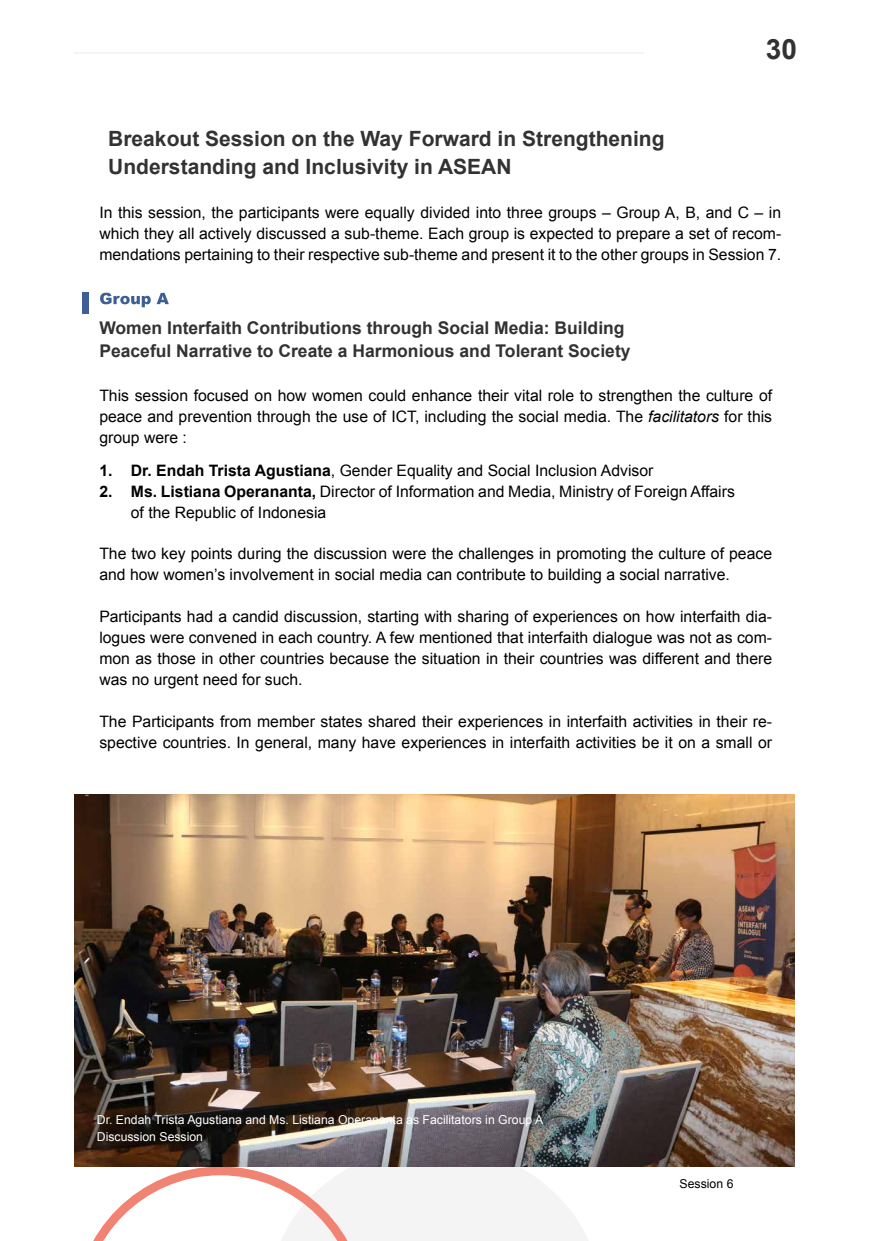
<style>
.page{position:relative;width:869px;height:1241px;background:#fff}
.page>*{position:absolute;margin:0;border:0;box-sizing:border-box;transform-origin:0 0}
.t1{font:700 28px "Arial";color:#333232}
.t2{font:700 21px/28px "Arial";color:#333232}
.t3{font:700 17.5px/22.8px "Arial";color:#333232}
.t4{font:15.75px/21px "Arial";color:#000;text-align:justify}
.t5{font:12.25px/17.5px "Arial";color:#fff}
.t6{font:12.25px "Arial";color:#000}
.s1{font-style:italic}
.s2{font-weight:700}
</style>
<div class="page">
<hr style="left:74px;top:52px;width:569px;height:2px;background:#f5f4f4">
<svg style="left:74px;top:1166px;width:527px;height:74px"></svg>
<svg style="left:100px;top:292px;width:69px;height:15px"></svg>
<div style="left:82px;top:293px;width:7px;height:21px;background:#3d5f95"></div>
<img style="left:74px;top:794px;width:720px;height:372px">
<h1 class="t1" style="left:765px;top:31px;width:33px">30</h1>
<h2 class="t2" style="left:108px;top:125px;width:557px">Breakout Session on the Way Forward in Strengthening<br>Understanding and Inclusivity in ASEAN</h2>
<p class="t4" style="left:99px;top:202px;width:683px">In this session, the participants were equally divided into three groups – Group A, B, and C – in which they all actively discussed a sub-theme. Each group is expected to prepare a set of recom&shy;mendations pertaining to their respective sub-theme and present it to the other groups in Session 7.</p>
<p class="t3" style="left:99px;top:317px;width:532px">Women Interfaith Contributions through Social Media: Building<br>Peaceful Narrative to Create a Harmonious and Tolerant Society</p>
<p class="t4" style="left:99px;top:385px;width:674px">This session focused on how women could enhance their vital role to strengthen the culture of peace and prevention through the use of ICT, including the social media. The <span class="s1">facilitators</span> for this group were :</p>
<p class="t4" style="left:99px;top:460px;width:555px"><span class="s2">1. Dr. Endah Trista Agustiana</span>, Gender Equality and Social Inclusion Advisor</p>
<p class="t4" style="left:131px;top:481px;width:605px;text-indent:-31px"><span class="s2">2. Ms. Listiana Operananta,</span> Director of Information and Media, Ministry of Foreign Affairs of the Republic of Indonesia</p>
<p class="t4" style="left:99px;top:542px;width:674px">The two key points during the discussion were the challenges in promoting the culture of peace and how women’s involvement in social media can contribute to building a social narrative.</p>
<p class="t4" style="left:99px;top:605px;width:674px">Participants had a candid discussion, starting with sharing of experiences on how interfaith dia&shy;logues were convened in each country. A few mentioned that interfaith dialogue was not as com&shy;mon as those in other countries because the situation in their countries was different and there was no urgent need for such.</p>
<p class="t4" style="left:99px;top:710px;width:674px">The Participants from member states shared their experiences in interfaith activities in their re&shy;spective countries. In general, many have experiences in interfaith activities be it on a small or</p>
<p class="t5" style="left:97px;top:1110px;width:448px">Dr. Endah Trista Agustiana and Ms. Listiana Operananta as Facilitators in Group A<br>Discussion Session</p>
<p class="t6" style="left:679px;top:1175px;width:55px">Session 6</p>
</div>
